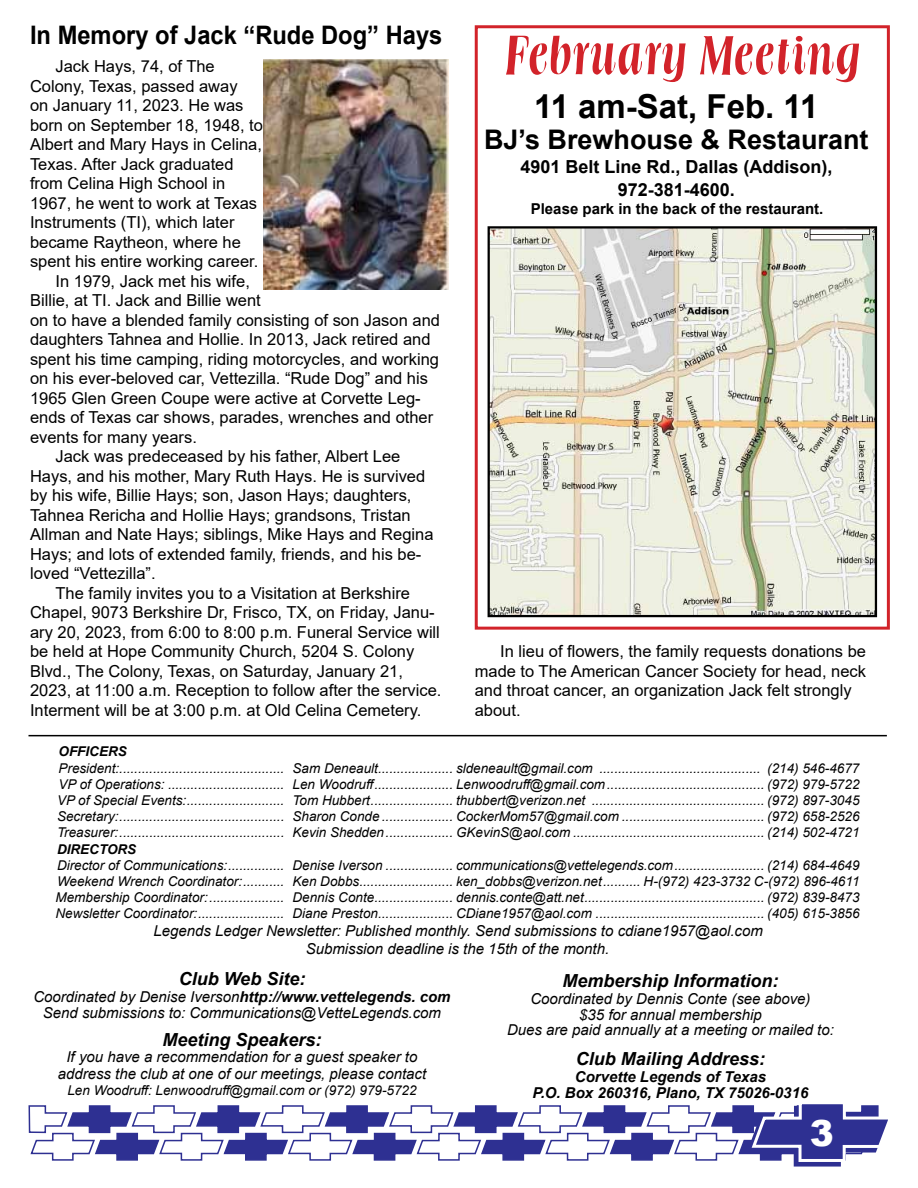
<style>
.page{position:relative;width:918px;height:1188px;background:#fff}
.page>*{position:absolute;margin:0;border:0;box-sizing:border-box;transform-origin:0 0}
.t1{font:46.5px "Broach Thin Normal";letter-spacing:-.04em;color:#d2232a;scale:1.24 1}
.t2{font:900 36px "Arial";color:#fff}
.t3{font:700 33px "Arial";color:#000}
.t4{font:700 27px "Arial";color:#000}
.t5{font:700 25.5px "Arial";color:#000;scale:.93 1}
.t6{font:italic 700 18px "Arial";color:#000}
.t7{font:700 18px/22.5px "Arial";color:#000;text-align:center}
.t8{font:16.5px/19.5px "Arial";color:#000}
.t9{font:italic 15px/16.5px "Arial";color:#000;text-align:center}
.t10{font:italic 700 15px/16.5px "Arial";color:#000;text-align:center}
.t11{font:700 15px "Arial";color:#000}
.t12{font:italic 13.5px/16.2px "Arial";color:#000;text-align:justify}
.t13{font:italic 700 13.5px "Arial";color:#000}
.s1{font-weight:700}
</style>
<div class="page">
<div style="left:475px;top:25px;width:415px;height:605px;border:3px solid #d2232a"></div>
<img style="left:491px;top:229px;width:383px;height:385px">
<div style="left:488px;top:226px;width:389px;height:391px;border:2px solid #000"></div>
<svg style="left:28px;top:1104px;width:860px;height:63px"></svg>
<img style="left:264px;top:60px;width:184px;height:230px">
<hr style="left:28px;top:735px;width:859px;height:1px;background:#000">
<h3 class="t5" style="left:30px;top:17px;width:445px">In Memory of Jack “Rude Dog” Hays</h3>
<p class="t8" style="left:56px;top:57px;width:161px">Jack Hays, 74, of The</p>
<p class="t8" style="left:30px;top:76px;width:209px">Colony, Texas, passed away</p>
<p class="t8" style="left:30px;top:96px;width:215px">on January 11, 2023. He was</p>
<p class="t8" style="left:30px;top:115px;width:234px">born on September 18, 1948, to</p>
<p class="t8" style="left:30px;top:135px;width:233px">Albert and Mary Hays in Celina,</p>
<p class="t8" style="left:30px;top:154px;width:205px">Texas. After Jack graduated</p>
<p class="t8" style="left:30px;top:174px;width:197px">from Celina High School in</p>
<p class="t8" style="left:30px;top:193px;width:229px">1967, he went to work at Texas</p>
<p class="t8" style="left:30px;top:213px;width:206px">Instruments (TI), which later</p>
<p class="t8" style="left:30px;top:232px;width:212px">became Raytheon, where he</p>
<p class="t8" style="left:30px;top:252px;width:230px">spent his entire working career.</p>
<p class="t8" style="left:56px;top:271px;width:196px">In 1979, Jack met his wife,</p>
<p class="t8" style="left:30px;top:291px;width:232px">Billie, at TI. Jack and Billie went</p>
<p class="t8" style="left:30px;top:310px;width:411px">on to have a blended family consisting of son Jason and</p>
<p class="t8" style="left:30px;top:330px;width:402px">daughters Tahnea and Hollie. In 2013, Jack retired and</p>
<p class="t8" style="left:30px;top:349px;width:410px">spent his time camping, riding motorcycles, and working</p>
<p class="t8" style="left:30px;top:369px;width:400px">on his ever-beloved car, Vettezilla. “Rude Dog” and his</p>
<p class="t8" style="left:30px;top:388px;width:392px">1965 Glen Green Coupe were active at Corvette Leg-</p>
<p class="t8" style="left:30px;top:408px;width:405px">ends of Texas car shows, parades, wrenches and other</p>
<p class="t8" style="left:30px;top:427px;width:168px">events for many years.</p>
<p class="t8" style="left:56px;top:447px;width:346px">Jack was predeceased by his father, Albert Lee</p>
<p class="t8" style="left:30px;top:466px;width:397px">Hays, and his mother, Mary Ruth Hays. He is survived</p>
<p class="t8" style="left:30px;top:486px;width:383px">by his wife, Billie Hays; son, Jason Hays; daughters,</p>
<p class="t8" style="left:30px;top:505px;width:382px">Tahnea Rericha and Hollie Hays; grandsons, Tristan</p>
<p class="t8" style="left:30px;top:525px;width:405px">Allman and Nate Hays; siblings, Mike Hays and Regina</p>
<p class="t8" style="left:30px;top:544px;width:393px">Hays; and lots of extended family, friends, and his be-</p>
<p class="t8" style="left:30px;top:564px;width:127px">loved “Vettezilla”.</p>
<p class="t8" style="left:56px;top:583px;width:356px">The family invites you to a Visitation at Berkshire</p>
<p class="t8" style="left:30px;top:603px;width:406px">Chapel, 9073 Berkshire Dr, Frisco, TX, on Friday, Janu-</p>
<p class="t8" style="left:30px;top:622px;width:411px">ary 20, 2023, from 6:00 to 8:00 p.m. Funeral Service will</p>
<p class="t8" style="left:30px;top:642px;width:386px">be held at Hope Community Church, 5204 S. Colony</p>
<p class="t8" style="left:30px;top:661px;width:374px">Blvd., The Colony, Texas, on Saturday, January 21,</p>
<p class="t8" style="left:30px;top:681px;width:413px">2023, at 11:00 a.m. Reception to follow after the service.</p>
<p class="t8" style="left:30px;top:700px;width:393px">Interment will be at 3:00 p.m. at Old Celina Cemetery.</p>
<h1 class="t1" style="left:504px;top:25px;width:289px">February Meeting</h1>
<h3 class="t3" style="left:534px;top:83px;width:286px">11 am-Sat, Feb. 11</h3>
<h3 class="t4" style="left:484px;top:121px;width:386px">BJ’s Brewhouse &amp; Restaurant</h3>
<h3 class="t7" style="left:520px;top:156px;width:314px">4901 Belt Line Rd., Dallas (Addison),<br>972-381-4600.</h3>
<p class="t11" style="left:531px;top:198px;width:294px">Please park in the back of the restaurant.</p>
<p class="t8" style="left:475px;top:642px;width:393px;text-indent:25px">In lieu of flowers, the family requests donations be made to The American Cancer Society for head, neck and throat cancer, an organization Jack felt strongly about.</p>
<p class="t13" style="left:59px;top:743px;width:70px">OFFICERS</p>
<p class="t12" style="left:57px;top:760px;width:804px">President:............................................ Sam Deneault.................... sldeneault@gmail.com ........................................... (214) 546-4677<br>VP of Operations: ............................... Len Woodruff..................... Lenwoodruff@gmail.com.......................................... (972) 979-5722<br>VP of Special Events:.......................... Tom Hubbert...................... thubbert@verizon.net .............................................. (972) 897-3045<br>Secretary:............................................ Sharon Conde ................... CockerMom57@gmail.com ...................................... (972) 658-2526<br>Treasurer:............................................ Kevin Shedden.................. GKevinS@aol.com ................................................... (214) 502-4721</p>
<p class="t13" style="left:57px;top:840px;width:81px">DIRECTORS</p>
<p class="t12" style="left:56px;top:857px;width:806px">Director of Communications:............... Denise Iverson .................. communications@vettelegends.com........................ (214) 684-4649<br>Weekend Wrench Coordinator:........... Ken Dobbs......................... ken_dobbs@verizon.net.......... H-(972) 423-3732 C-(972) 896-4611<br>Membership Coordinator:.................... Dennis Conte..................... dennis.conte@att.net................................................ (972) 839-8473<br>Newsletter Coordinator:....................... Diane Preston.................... CDiane1957@aol.com ............................................. (405) 615-3856</p>
<p class="t9" style="left:154px;top:922px;width:611px;line-height:18px">Legends Ledger Newsletter: Published monthly. Send submissions to cdiane1957@aol.com<br>Submission deadline is the 15th of the month.</p>
<h3 class="t6" style="left:179px;top:967px;width:128px">Club Web Site:</h3>
<p class="t9" style="left:33px;top:988px;width:419px">Coordinated by Denise Iverson<span class="s1">http://www.vettelegends. com<br></span>Send submissions to: Communications@VetteLegends.com</p>
<h3 class="t6" style="left:162px;top:1027px;width:161px">Meeting Speakers:</h3>
<p class="t9" style="left:58px;top:1049px;width:370px">If you have a recommendation for a guest speaker to address the club at one of our meetings, please contact</p>
<p class="t12" style="left:67px;top:1082px;width:351px">Len Woodruff: Lenwoodruff@gmail.com or (972) 979-5722</p>
<h3 class="t6" style="left:562px;top:969px;width:218px">Membership Information:</h3>
<p class="t9" style="left:530px;top:990px;width:282px">Coordinated by Dennis Conte (see above) $35 for annual membership</p>
<p class="t9" style="left:507px;top:1022px;width:328px">Dues are paid annually at a meeting or mailed to:</p>
<h3 class="t6" style="left:576px;top:1047px;width:191px">Club Mailing Address:</h3>
<p class="t10" style="left:533px;top:1069px;width:277px">Corvette Legends of Texas<br>P.O. Box 260316, Plano, TX 75026-0316</p>
<h2 class="t2" style="left:810px;top:1107px;width:26px">3</h2>
</div>
